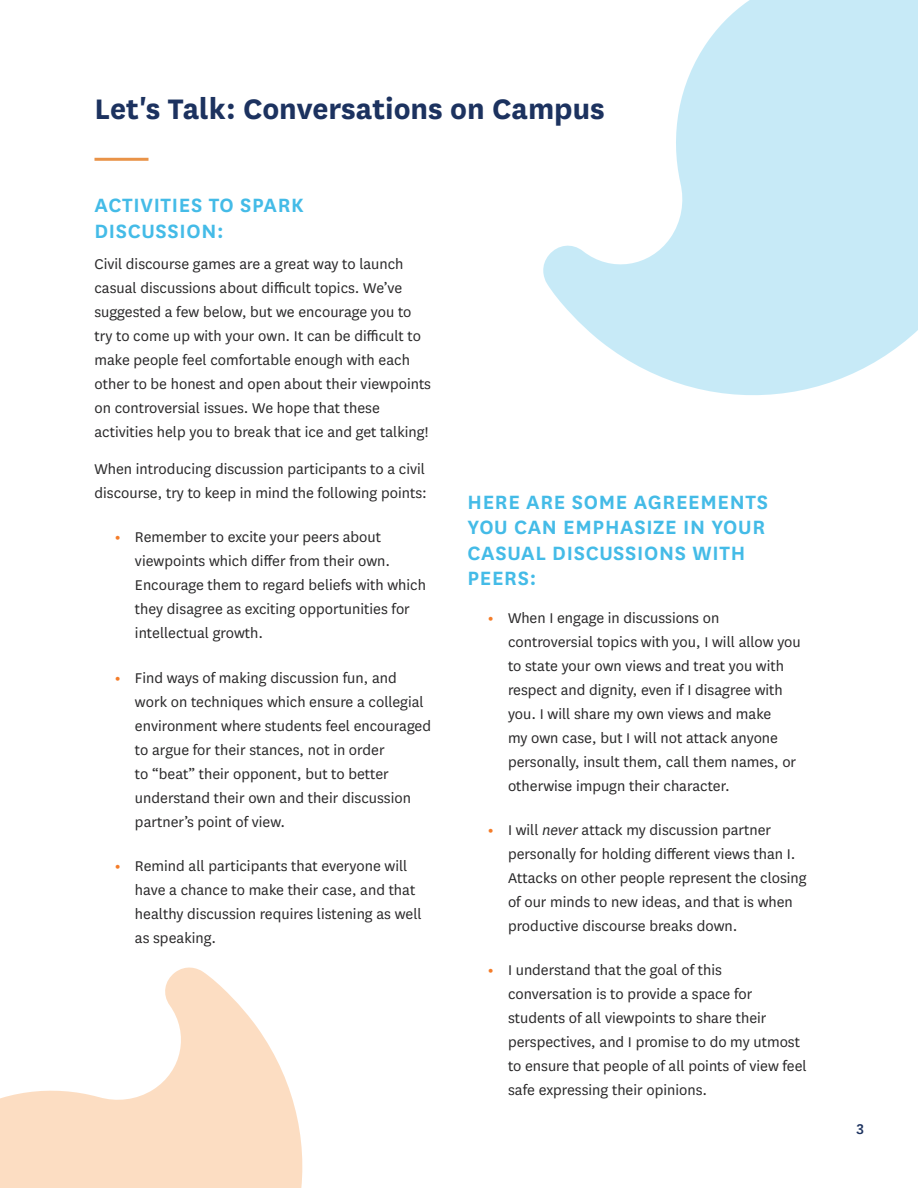
<style>
.page{position:relative;width:918px;height:1188px;background:#fff}
.page>*{position:absolute;margin:0;border:0;box-sizing:border-box;transform-origin:0 0}
.t1{font:700 33px "National";color:#1c325f}
.t2{font:600 22.5px/25.5px "National";letter-spacing:.03em;color:#44bbe7}
.t3{font:16.5px/24px "National";color:#292829}
.t4{font:500 16.5px "National";color:#1c325f}
.s1{font-weight:700;color:#f47c29}
.s2{font-style:italic}
</style>
<div class="page">
<svg style="left:543px;top:0;width:375px;height:395px;fill:#c7eaf7"></svg>
<hr style="left:94px;top:158px;width:54px;height:3px;background:#e99348">
<svg style="left:0;top:967px;width:303px;height:221px;fill:#fcddc2"></svg>
<h1 class="t1" style="left:94px;top:86px;width:512px">Let's Talk: Conversations on Campus</h1>
<h2 class="t2" style="left:94px;top:191px;width:211px">ACTIVITIES TO SPARK<br>DISCUSSION:</h2>
<p class="t3" style="left:94px;top:251px;width:338px">Civil discourse games are a great way to launch casual discussions about difficult topics. We’ve suggested a few below, but we encourage you to try to come up with your own. It can be difficult to make people feel comfortable enough with each other to be honest and open about their viewpoints on controversial issues. We hope that these activities help you to break that ice and get talking!</p>
<p class="t3" style="left:94px;top:456px;width:334px">When introducing discussion participants to a civil discourse, try to keep in mind the following points:</p>
<p class="t3" style="left:135px;top:525px;width:293px;text-indent:-20px"><span class="s1">•</span> Remember to excite your peers about viewpoints which differ from their own.<br>Encourage them to regard beliefs with which they disagree as exciting opportunities for intellectual growth.</p>
<p class="t3" style="left:135px;top:665px;width:298px;text-indent:-20px"><span class="s1">•</span> Find ways of making discussion fun, and work on techniques which ensure a collegial environment where students feel encouraged to argue for their stances, not in order<br>to “beat” their opponent, but to better understand their own and their discussion partner’s point of view.</p>
<p class="t3" style="left:135px;top:853px;width:288px;text-indent:-20px"><span class="s1">•</span> Remind all participants that everyone will have a chance to make their case, and that healthy discussion requires listening as well as speaking.</p>
<h2 class="t2" style="left:468px;top:487px;width:302px">HERE ARE SOME AGREEMENTS<br>YOU CAN EMPHASIZE IN YOUR<br>CASUAL DISCUSSIONS WITH<br>PEERS:</h2>
<p class="t3" style="left:508px;top:605px;width:294px;text-indent:-20px"><span class="s1">•</span> When I engage in discussions on controversial topics with you, I will allow you to state your own views and treat you with respect and dignity, even if I disagree with you. I will share my own views and make<br>my own case, but I will not attack anyone personally, insult them, call them names, or otherwise impugn their character.</p>
<p class="t3" style="left:508px;top:817px;width:300px;text-indent:-20px"><span class="s1">•</span> I will <span class="s2">never</span> attack my discussion partner personally for holding different views than I.<br>Attacks on other people represent the closing of our minds to new ideas, and that is when productive discourse breaks down.</p>
<p class="t3" style="left:508px;top:957px;width:300px;text-indent:-20px"><span class="s1">•</span> I understand that the goal of this conversation is to provide a space for students of all viewpoints to share their perspectives, and I promise to do my utmost to ensure that people of all points of view feel safe expressing their opinions.</p>
<p class="t4" style="left:856px;top:1118px;width:9px">3</p>
</div>
